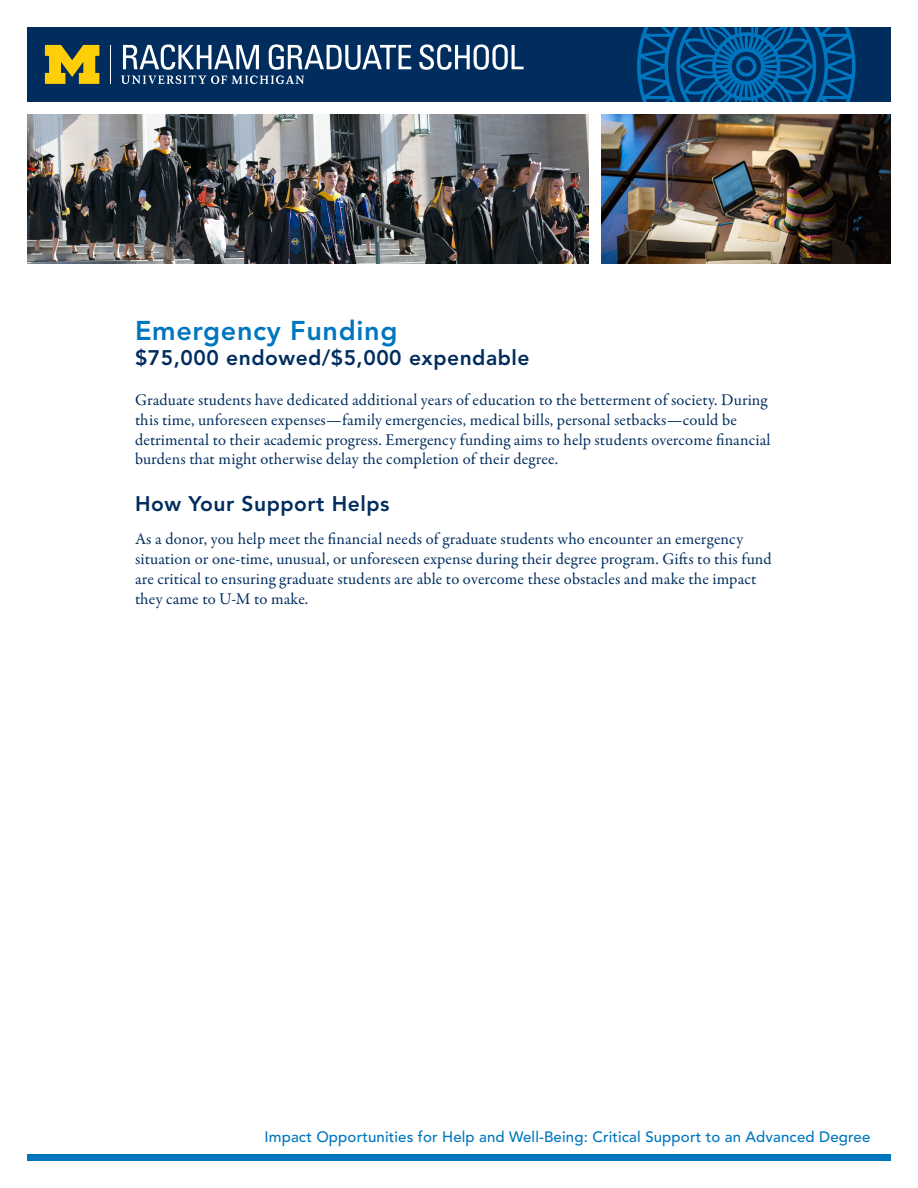
<style>
.page{position:relative;width:918px;height:1188px;background:#fff}
.page>*{position:absolute;margin:0;border:0;box-sizing:border-box;transform-origin:0 0}
.t1{font:800 27px "Avenir LT Std";letter-spacing:.025em;color:#0076be}
.t2{font:800 21px "Avenir LT Std";letter-spacing:.025em;color:#002d5e}
.t3{font:16.5px/19.8px "Garamond Premr Pro";letter-spacing:.01em;color:#002d5e}
.t4{font:500 15px "Avenir LT Std";letter-spacing:.01em;color:#0076be}
</style>
<div class="page">
<div style="left:27px;top:1155px;width:864px;height:6px;background:#0076be"></div>
<div style="left:27px;top:27px;width:864px;height:75px;background:#002d5e"></div>
<svg style="left:419px;top:44px;width:105px;height:26px"></svg>
<hr style="left:110px;top:45px;width:1px;height:39px;background:#fff">
<svg style="left:45px;top:45px;width:54px;height:39px"></svg>
<svg style="left:121px;top:44px;width:290px;height:40px"></svg>
<svg style="left:637px;top:27px;width:218px;height:75px"></svg>
<img style="left:27px;top:114px;width:562px;height:150px">
<img style="left:602px;top:114px;width:289px;height:150px">
<p class="t1" style="left:135px;top:315px;width:264px">Emergency Funding</p>
<p class="t2" style="left:135px;top:346px;width:396px">$75,000 endowed/$5,000 expendable</p>
<p class="t3" style="left:135px;top:390px;width:637px">Graduate students have dedicated additional years of education to the betterment of society. During this time, unforeseen expenses—family emergencies, medical bills, personal setbacks—could be detrimental to their academic progress. Emergency funding aims to help students overcome financial burdens that might otherwise delay the completion of their degree.</p>
<p class="t2" style="left:135px;top:491px;width:256px">How Your Support Helps</p>
<p class="t3" style="left:135px;top:530px;width:638px">As a donor, you help meet the financial needs of graduate students who encounter an emergency situation or one-time, unusual, or unforeseen expense during their degree program. Gifts to this fund are critical to ensuring graduate students are able to overcome these obstacles and make the impact they came to U-M to make.</p>
<p class="t4" style="left:264px;top:1128px;width:608px">Impact Opportunities for Help and Well-Being: Critical Support to an Advanced Degree</p>
</div>
